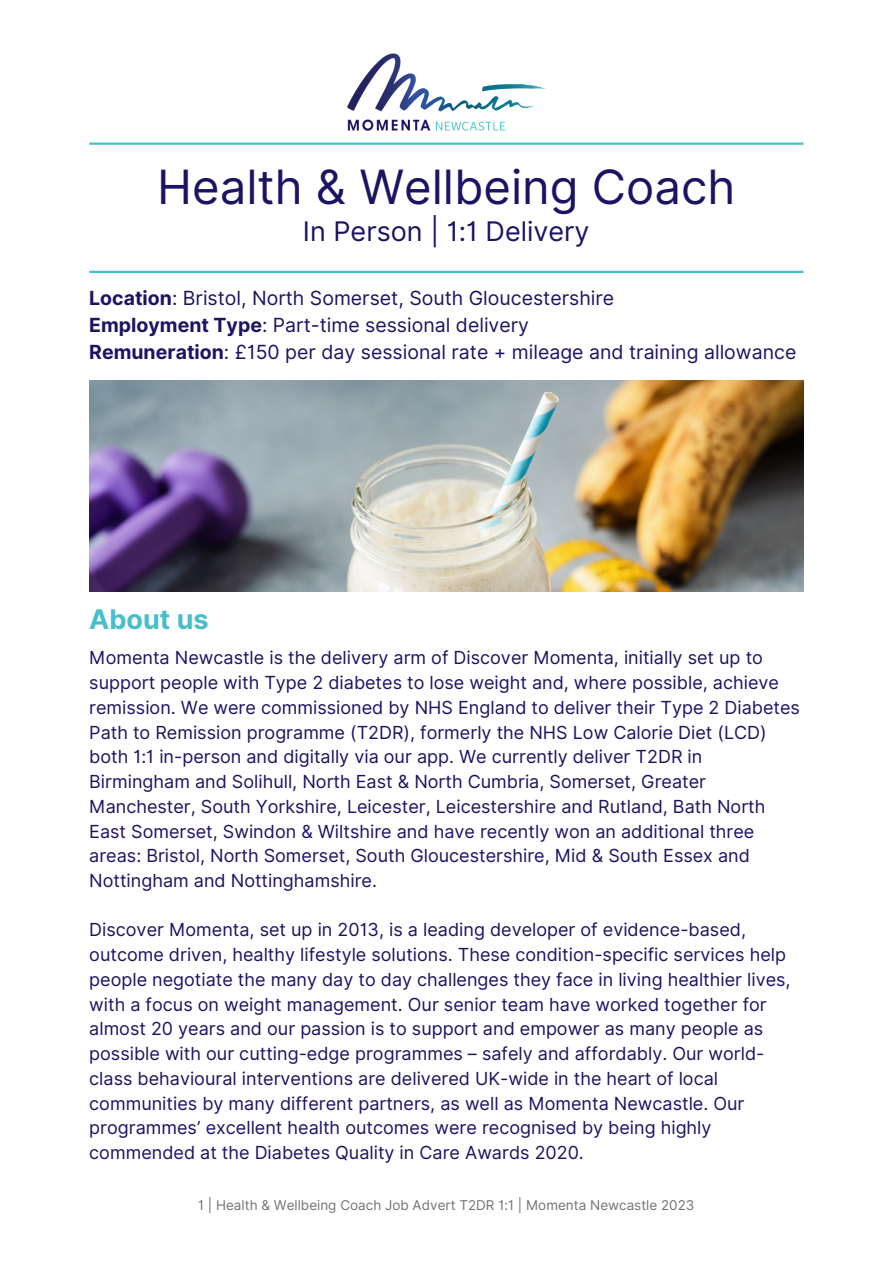
<style>
.page{position:relative;width:893px;height:1264px;background:#fff}
.page>*{position:absolute;margin:0;border:0;box-sizing:border-box;transform-origin:0 0}
.t1{font:47.25px "Inter";color:#1b1463}
.t2{font:27px "Inter";color:#1b1463}
.t3{font:700 27px "Inter";color:#45bfca}
.t4{font:19.5px "Inter";color:#1b1463}
.t5{font:18px/24.8px "Inter";color:#1b1463}
.t6{font:13.5px "Inter";color:#737373}
.s1{font-weight:700}
</style>
<div class="page">
<img style="left:347px;top:53px;width:199px;height:78px">
<hr style="left:89px;top:142px;width:714px;height:3px;background:#45bfca">
<hr style="left:89px;top:271px;width:714px;height:2px;background:#45bfca">
<img style="left:89px;top:380px;width:714px;height:212px">
<p class="t1" style="left:157px;top:159px;width:579px">Health &amp; Wellbeing Coach</p>
<p class="t2" style="left:303px;top:215px;width:288px">In Person | 1:1 Delivery</p>
<p class="t4" style="left:89px;top:286px;width:526px"><span class="s1">Location</span>: Bristol, North Somerset, South Gloucestershire</p>
<p class="t4" style="left:89px;top:313px;width:441px"><span class="s1">Employment Type</span>: Part-time sessional delivery</p>
<p class="t4" style="left:89px;top:340px;width:708px"><span class="s1">Remuneration</span>: £150 per day sessional rate + mileage and training allowance</p>
<p class="t3" style="left:89px;top:603px;width:121px">About us</p>
<p class="t5" style="left:89px;top:645px;width:712px">Momenta Newcastle is the delivery arm of Discover Momenta, initially set up to support people with Type 2 diabetes to lose weight and, where possible, achieve remission. We were commissioned by NHS England to deliver their Type 2 Diabetes Path to Remission programme (T2DR), formerly the NHS Low Calorie Diet (LCD) both 1:1 in-person and digitally via our app. We currently deliver T2DR in Birmingham and Solihull, North East &amp; North Cumbria, Somerset, Greater Manchester, South Yorkshire, Leicester, Leicestershire and Rutland, Bath North East Somerset, Swindon &amp; Wiltshire and have recently won an additional three areas: Bristol, North Somerset, South Gloucestershire, Mid &amp; South Essex and</p>
<p class="t5" style="left:89px;top:868px;width:289px">Nottingham and Nottinghamshire.</p>
<p class="t5" style="left:89px;top:917px;width:702px">Discover Momenta, set up in 2013, is a leading developer of evidence-based, outcome driven, healthy lifestyle solutions. These condition-specific services help people negotiate the many day to day challenges they face in living healthier lives, with a focus on weight management. Our senior team have worked together for almost 20 years and our passion is to support and empower as many people as possible with our cutting-edge programmes – safely and affordably. Our world&shy;class behavioural interventions are delivered UK-wide in the heart of local communities by many different partners, as well as Momenta Newcastle. Our programmes’ excellent health outcomes were recognised by being highly commended at the Diabetes Quality in Care Awards 2020.</p>
<p class="t6" style="left:198px;top:1196px;width:498px">1 | Health &amp; Wellbeing Coach Job Advert T2DR 1:1 | Momenta Newcastle 2023</p>
</div>
